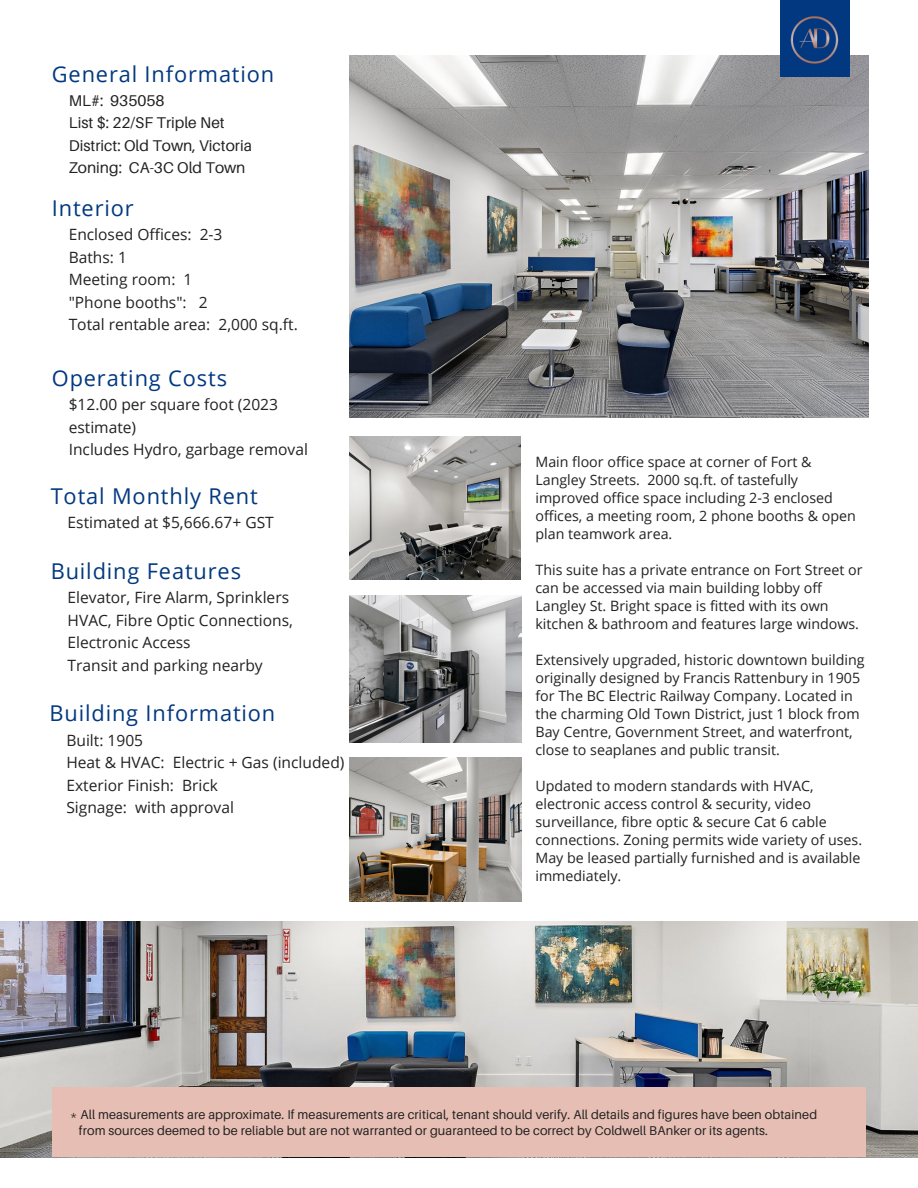
<style>
.page{position:relative;width:918px;height:1188px;background:#fff}
.page>*{position:absolute;margin:0;border:0;box-sizing:border-box;transform-origin:0 0}
.t1{font:21.75px "Open Sans";letter-spacing:.04em;color:#023880}
.t2{font:15.6px/22.5px "Open Sans";color:#222}
.t3{font:15.6px "Aileron";color:#222}
.t4{font:14.25px/18px "Open Sans";color:#222}
.t5{font:12.75px "Aileron";letter-spacing:.01em;color:#222}
</style>
<div class="page">
<img style="left:350px;top:55px;width:518px;height:362px">
<img style="left:350px;top:437px;width:171px;height:143px">
<img style="left:350px;top:595px;width:172px;height:147px">
<img style="left:0;top:922px;width:918px;height:235px">
<img style="left:350px;top:758px;width:172px;height:144px">
<div style="left:52px;top:1087px;width:813px;height:70px;background:#e7beb4"></div>
<div style="left:781px;top:0;width:69px;height:76px;background:#023880"></div>
<img style="left:790px;top:16px;width:49px;height:48px">
<p class="t1" style="left:52px;top:59px;width:224px">General Information</p>
<p class="t3" style="left:69px;top:91px;width:97px">ML#: 935058</p>
<p class="t3" style="left:69px;top:113px;width:158px">List $: 22/SF Triple Net</p>
<p class="t3" style="left:69px;top:136px;width:185px">District: Old Town, Victoria</p>
<p class="t3" style="left:69px;top:158px;width:178px">Zoning: CA-3C Old Town</p>
<p class="t1" style="left:52px;top:193px;width:83px">Interior</p>
<p class="t2" style="left:69px;top:223px;width:155px">Enclosed Offices: 2-3</p>
<p class="t2" style="left:69px;top:246px;width:60px">Baths: 1</p>
<p class="t2" style="left:69px;top:268px;width:125px">Meeting room: 1</p>
<p class="t2" style="left:69px;top:291px;width:141px">"Phone booths": 2</p>
<p class="t2" style="left:69px;top:313px;width:231px">Total rentable area: 2,000 sq.ft.</p>
<p class="t1" style="left:52px;top:363px;width:177px">Operating Costs</p>
<p class="t2" style="left:69px;top:393px;width:211px">$12.00 per square foot (2023 estimate)</p>
<p class="t2" style="left:69px;top:438px;width:241px">Includes Hydro, garbage removal</p>
<p class="t1" style="left:51px;top:481px;width:209px">Total Monthly Rent</p>
<p class="t2" style="left:68px;top:511px;width:208px">Estimated at $5,666.67+ GST</p>
<p class="t1" style="left:51px;top:556px;width:192px">Building Features</p>
<p class="t2" style="left:68px;top:586px;width:223px">Elevator, Fire Alarm, Sprinklers</p>
<p class="t2" style="left:68px;top:608px;width:227px">HVAC, Fibre Optic Connections,<br>Electronic Access</p>
<p class="t2" style="left:68px;top:653px;width:197px">Transit and parking nearby</p>
<p class="t1" style="left:50px;top:698px;width:227px">Building Information</p>
<p class="t2" style="left:66px;top:728px;width:78px">Built: 1905</p>
<p class="t2" style="left:66px;top:751px;width:280px">Heat &amp; HVAC: Electric + Gas (included)</p>
<p class="t2" style="left:66px;top:773px;width:153px">Exterior Finish: Brick</p>
<p class="t2" style="left:66px;top:796px;width:169px">Signage: with approval</p>
<p class="t4" style="left:535px;top:453px;width:322px">Main floor office space at corner of Fort &amp; Langley Streets. 2000 sq.ft. of tastefully improved office space including 2-3 enclosed offices, a meeting room, 2 phone booths &amp; open plan teamwork area.</p>
<p class="t4" style="left:535px;top:561px;width:329px">This suite has a private entrance on Fort Street or can be accessed via main building lobby off Langley St. Bright space is fitted with its own kitchen &amp; bathroom and features large windows.</p>
<p class="t4" style="left:535px;top:651px;width:331px">Extensively upgraded, historic downtown building originally designed by Francis Rattenbury in 1905 for The BC Electric Railway Company. Located in the charming Old Town District, just 1 block from Bay Centre, Government Street, and waterfront, close to seaplanes and public transit.</p>
<p class="t4" style="left:535px;top:777px;width:328px">Updated to modern standards with HVAC, electronic access control &amp; security, video surveillance, fibre optic &amp; secure Cat 6 cable connections. Zoning permits wide variety of uses.<br>May be leased partially furnished and is available immediately.</p>
<p class="t5" style="left:70px;top:1106px;width:748px">* All measurements are approximate. If measurements are critical, tenant should verify. All details and figures have been obtained</p>
<p class="t5" style="left:79px;top:1122px;width:691px">from sources deemed to be reliable but are not warranted or guaranteed to be correct by Coldwell BAnker or its agents.</p>
</div>
